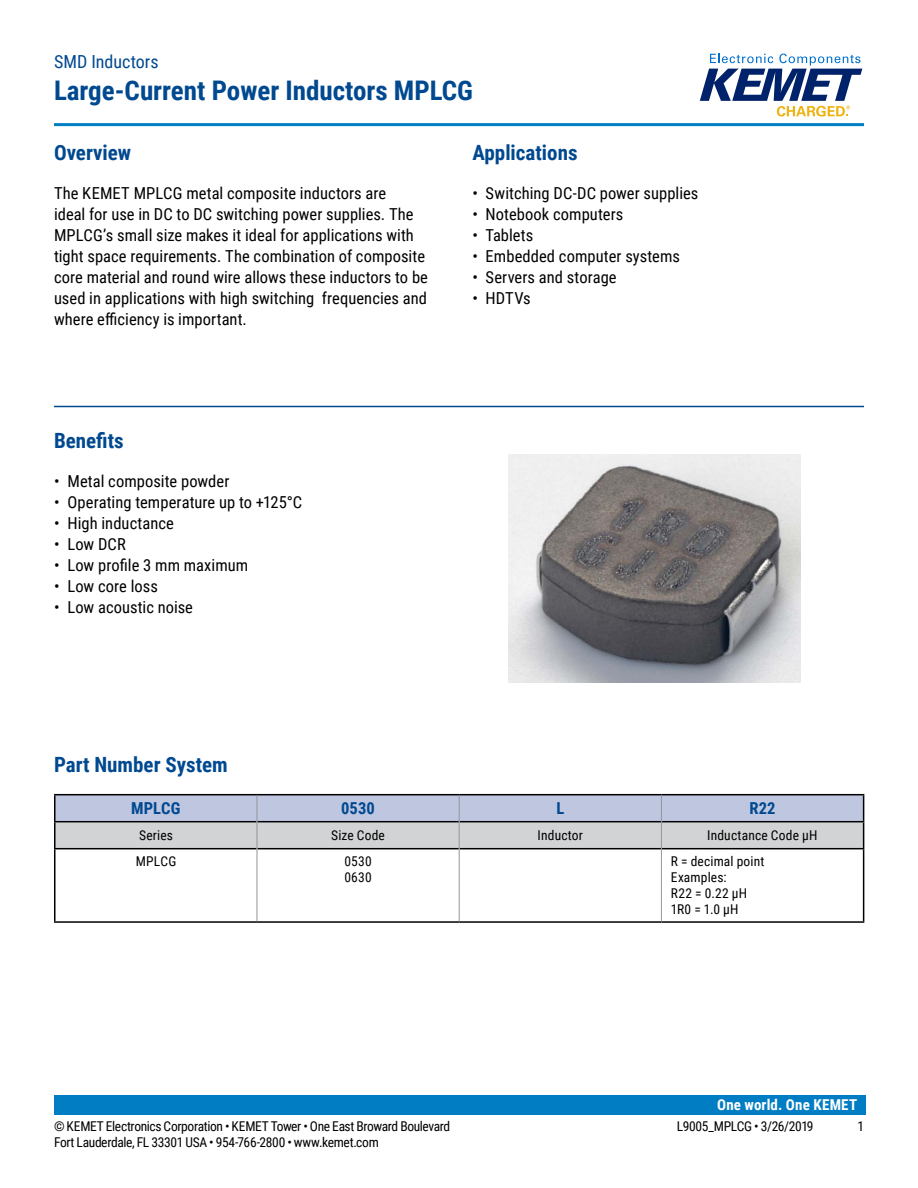
<style>
.page{position:relative;width:918px;height:1188px;background:#fff}
.page>*{position:absolute;margin:0;border:0;box-sizing:border-box;transform-origin:0 0}
.t1{font:700 27px "Roboto Condensed";color:#004990}
.t2{font:700 21px "Roboto Condensed";color:#004990}
.t3{font:18px "Roboto Condensed";color:#004990}
.t4{font:16.5px/21px "Roboto Condensed";letter-spacing:.005em;color:#000}
.t5{font:700 16.5px "Roboto Condensed";letter-spacing:.005em;color:#004990}
.t6{font:700 15px "Roboto Condensed";letter-spacing:.015em;color:#fff}
.t7{font:13.5px "Roboto Condensed";letter-spacing:-.02em;color:#000}
.t8{font:13.5px/16.2px "Roboto Condensed";letter-spacing:.015em;color:#000}
</style>
<div class="page">
<svg style="left:700px;top:54px;width:162px;height:63px"></svg>
<hr style="left:54px;top:123px;width:810px;height:3px;background:#007dc3">
<div style="left:54px;top:1095px;width:811px;height:20px;background:#007dc3"></div>
<hr style="left:54px;top:406px;width:810px;height:1px;background:#004990">
<svg style="left:56px;top:849px;width:605px;height:72px"></svg>
<hr style="left:54px;top:821px;width:203px;height:1px;background:#000">
<hr style="left:54px;top:794px;width:203px;height:1px;background:#000">
<hr style="left:54px;top:795px;width:2px;height:26px;background:#000">
<hr style="left:257px;top:794px;width:202px;height:1px;background:#000">
<hr style="left:459px;top:794px;width:202px;height:1px;background:#000">
<hr style="left:661px;top:794px;width:203px;height:1px;background:#000">
<hr style="left:54px;top:822px;width:2px;height:26px;background:#000">
<hr style="left:54px;top:848px;width:203px;height:1px;background:#000">
<hr style="left:54px;top:849px;width:2px;height:72px;background:#000">
<hr style="left:863px;top:849px;width:1px;height:72px;background:#000">
<hr style="left:54px;top:921px;width:203px;height:2px;background:#000">
<hr style="left:257px;top:921px;width:202px;height:2px;background:#000">
<hr style="left:459px;top:921px;width:202px;height:2px;background:#000">
<hr style="left:661px;top:921px;width:203px;height:2px;background:#000">
<svg style="left:55px;top:795px;width:809px;height:54px;background:#bcc0cd"></svg>
<hr style="left:257px;top:849px;width:1px;height:72px;background:#939598">
<hr style="left:459px;top:849px;width:1px;height:72px;background:#939598">
<hr style="left:661px;top:849px;width:1px;height:72px;background:#939598">
<img style="left:509px;top:455px;width:291px;height:228px">
<p class="t3" style="left:54px;top:48px;width:106px">SMD Inductors</p>
<h1 class="t1" style="left:54px;top:71px;width:421px">Large-Current Power Inductors MPLCG</h1>
<p class="t2" style="left:54px;top:138px;width:79px">Overview</p>
<p class="t4" style="left:54px;top:182px;width:376px">The KEMET MPLCG metal composite inductors are<br>ideal for use in DC to DC switching power supplies. The MPLCG’s small size makes it ideal for applications with tight space requirements. The combination of composite core material and round wire allows these inductors to be used in applications with high switching frequencies and where efficiency is important.</p>
<p class="t2" style="left:54px;top:426px;width:71px">Benefits</p>
<p class="t4" style="left:54px;top:470px;width:177px">• Metal composite powder</p>
<p class="t4" style="left:54px;top:491px;width:250px">• Operating temperature up to +125°C</p>
<p class="t4" style="left:54px;top:512px;width:121px">• High inductance</p>
<p class="t4" style="left:54px;top:533px;width:73px">• Low DCR</p>
<p class="t4" style="left:54px;top:554px;width:196px">• Low profile 3 mm maximum</p>
<p class="t4" style="left:54px;top:575px;width:105px">• Low core loss</p>
<p class="t4" style="left:54px;top:596px;width:141px">• Low acoustic noise</p>
<p class="t2" style="left:472px;top:138px;width:107px">Applications</p>
<p class="t4" style="left:472px;top:182px;width:227px">• Switching DC-DC power supplies</p>
<p class="t4" style="left:472px;top:203px;width:152px">• Notebook computers</p>
<p class="t4" style="left:472px;top:225px;width:62px">• Tablets</p>
<p class="t4" style="left:472px;top:246px;width:209px">• Embedded computer systems</p>
<p class="t4" style="left:472px;top:267px;width:146px">• Servers and storage</p>
<p class="t4" style="left:472px;top:288px;width:60px">• HDTVs</p>
<p class="t2" style="left:54px;top:750px;width:175px">Part Number System</p>
<p class="t5" style="left:131px;top:797px;width:51px">MPLCG</p>
<p class="t5" style="left:341px;top:797px;width:35px">0530</p>
<p class="t5" style="left:556px;top:797px;width:9px">L</p>
<p class="t5" style="left:749px;top:797px;width:28px">R22</p>
<p class="t7" style="left:139px;top:826px;width:35px">Series</p>
<p class="t8" style="left:331px;top:827px;width:55px">Size Code</p>
<p class="t8" style="left:538px;top:827px;width:47px">Inductor</p>
<p class="t8" style="left:707px;top:827px;width:112px">Inductance Code µH</p>
<p class="t7" style="left:136px;top:851px;width:42px">MPLCG</p>
<p class="t8" style="left:344px;top:852px;width:29px">0530<br>0630</p>
<p class="t8" style="left:671px;top:852px;width:95px">R = decimal point<br>Examples:<br>R22 = 0.22 µH<br>1R0 = 1.0 µH</p>
<p class="t6" style="left:717px;top:1094px;width:142px">One world. One KEMET</p>
<p class="t7" style="left:54px;top:1116px;width:398px">© KEMET Electronics Corporation • KEMET Tower • One East Broward Boulevard</p>
<p class="t7" style="left:677px;top:1116px;width:138px">L9005_MPLCG • 3/26/2019</p>
<p class="t7" style="left:857px;top:1116px;width:8px">1</p>
<p class="t7" style="left:54px;top:1133px;width:326px">Fort Lauderdale, FL 33301 USA • 954-766-2800 • www.kemet.com</p>
</div>
